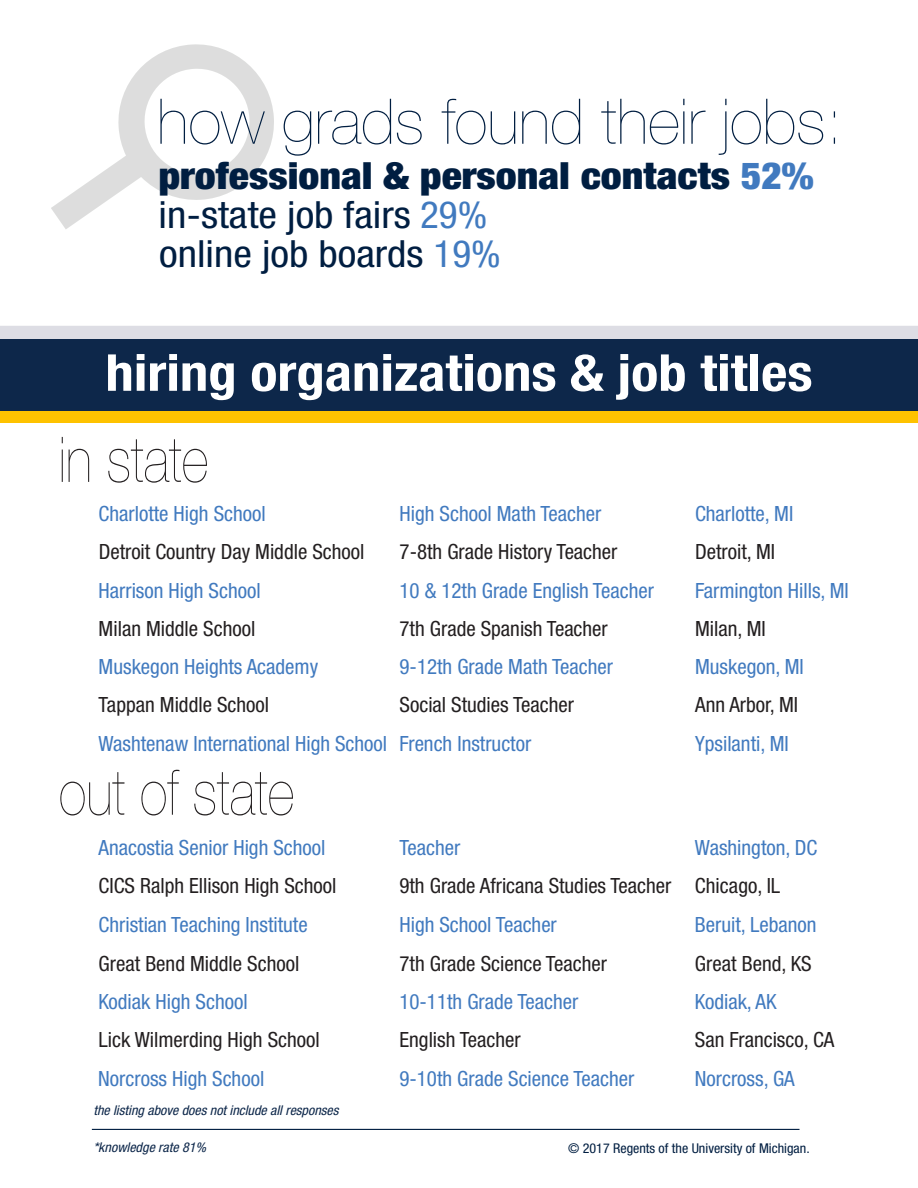
<style>
.page{position:relative;width:918px;height:1188px;background:#fff}
.page>*{position:absolute;margin:0;border:0;box-sizing:border-box;transform-origin:0 0}
.t1{font:200 63px "Helvetica Neue LT Std";color:#001e41}
.t2{font:200 63px "Helvetica Neue LT Std";color:#231f20;scale:.84 1}
.t3{font:700 condensed 51px "Helvetica Neue LT Std";color:#fff;scale:1.11 1}
.t4{font:condensed 37.5px/39px "Helvetica Neue LT Std";color:#001e41;scale:1.11 1}
.t5{font:condensed 21px "Helvetica Neue LT Std";color:#417abf}
.t6{font:condensed 21px "Helvetica Neue LT Std";color:#231f20}
.t7{font:italic condensed 13.5px "Helvetica Neue LT Std";color:#0d274a;scale:1.04 1}
.t8{font:condensed 13.5px "Helvetica Neue LT Std";color:#001e41;scale:1.04 1}
.s1{font-weight:900}
.s2{font-weight:900;color:#417abf}
.s3{color:#417abf}
</style>
<div class="page">
<svg style="left:0;top:326px;width:918px;height:14px;background:#ced0d9"></svg>
<div style="left:0;top:371px;width:918px;height:52px;background:#fec200"></div>
<div style="left:0;top:340px;width:918px;height:71px;background:#0d274a"></div>
<hr style="left:92px;top:1129px;width:708px;height:1px;background:#001e41">
<svg style="left:51px;top:44px;width:223px;height:185px"></svg>
<h1 class="t1" style="left:157px;top:85px;width:688px">how grads found their jobs:</h1>
<h3 class="t4" style="left:158px;top:156px;width:592px"><span class="s1">professional &amp; personal contacts</span> <span class="s2">52% </span>in-state job fairs <span class="s3">29%<br></span>online job boards <span class="s3">19%</span></h3>
<h2 class="t3" style="left:105px;top:342px;width:639px">hiring organizations &amp; job titles</h2>
<h1 class="t2" style="left:59px;top:423px;width:179px">in state</h1>
<p class="t5" style="left:99px;top:502px;width:169px">Charlotte High School</p>
<p class="t5" style="left:400px;top:502px;width:203px">High School Math Teacher</p>
<p class="t5" style="left:695px;top:502px;width:100px">Charlotte, MI</p>
<p class="t6" style="left:99px;top:540px;width:267px">Detroit Country Day Middle School</p>
<p class="t6" style="left:400px;top:540px;width:219px">7-8th Grade History Teacher</p>
<p class="t6" style="left:695px;top:540px;width:82px">Detroit, MI</p>
<p class="t5" style="left:99px;top:578px;width:164px">Harrison High School</p>
<p class="t5" style="left:400px;top:579px;width:256px">10 &amp; 12th Grade English Teacher</p>
<p class="t5" style="left:695px;top:578px;width:155px">Farmington Hills, MI</p>
<p class="t6" style="left:99px;top:616px;width:158px">Milan Middle School</p>
<p class="t6" style="left:400px;top:616px;width:210px">7th Grade Spanish Teacher</p>
<p class="t6" style="left:695px;top:616px;width:72px">Milan, MI</p>
<p class="t5" style="left:99px;top:654px;width:221px">Muskegon Heights Academy</p>
<p class="t5" style="left:400px;top:654px;width:215px">9-12th Grade Math Teacher</p>
<p class="t5" style="left:695px;top:654px;width:110px">Muskegon, MI</p>
<p class="t6" style="left:99px;top:692px;width:172px">Tappan Middle School</p>
<p class="t6" style="left:400px;top:692px;width:176px">Social Studies Teacher</p>
<p class="t6" style="left:695px;top:692px;width:105px">Ann Arbor, MI</p>
<p class="t5" style="left:98px;top:731px;width:434px">Washtenaw International High School French Instructor</p>
<p class="t5" style="left:695px;top:731px;width:95px">Ypsilanti, MI</p>
<h1 class="t2" style="left:59px;top:756px;width:282px">out of state</h1>
<p class="t5" style="left:99px;top:835px;width:229px">Anacostia Senior High School</p>
<p class="t5" style="left:399px;top:835px;width:63px">Teacher</p>
<p class="t5" style="left:695px;top:835px;width:124px">Washington, DC</p>
<p class="t6" style="left:99px;top:874px;width:239px">CICS Ralph Ellison High School</p>
<p class="t6" style="left:399px;top:874px;width:382px">9th Grade Africana Studies Teacher Chicago, IL</p>
<p class="t5" style="left:99px;top:912px;width:211px">Christian Teaching Institute</p>
<p class="t5" style="left:399px;top:912px;width:159px">High School Teacher</p>
<p class="t5" style="left:695px;top:912px;width:123px">Beruit, Lebanon</p>
<p class="t6" style="left:99px;top:952px;width:202px">Great Bend Middle School</p>
<p class="t6" style="left:399px;top:952px;width:209px">7th Grade Science Teacher</p>
<p class="t6" style="left:695px;top:952px;width:118px">Great Bend, KS</p>
<p class="t5" style="left:99px;top:990px;width:151px">Kodiak High School</p>
<p class="t5" style="left:399px;top:990px;width:181px">10-11th Grade Teacher</p>
<p class="t5" style="left:695px;top:990px;width:83px">Kodiak, AK</p>
<p class="t6" style="left:99px;top:1028px;width:223px">Lick Wilmerding High School</p>
<p class="t6" style="left:400px;top:1028px;width:123px">English Teacher</p>
<p class="t6" style="left:695px;top:1028px;width:141px">San Francisco, CA</p>
<p class="t5" style="left:98px;top:1067px;width:167px">Norcross High School</p>
<p class="t5" style="left:399px;top:1067px;width:237px">9-10th Grade Science Teacher</p>
<p class="t5" style="left:695px;top:1067px;width:101px">Norcross, GA</p>
<p class="t7" style="left:93px;top:1102px;width:237px">the listing above does not include all responses</p>
<p class="t7" style="left:93px;top:1140px;width:110px">*knowledge rate 81%</p>
<p class="t8" style="left:568px;top:1141px;width:234px">© 2017 Regents of the University of Michigan.</p>
</div>
